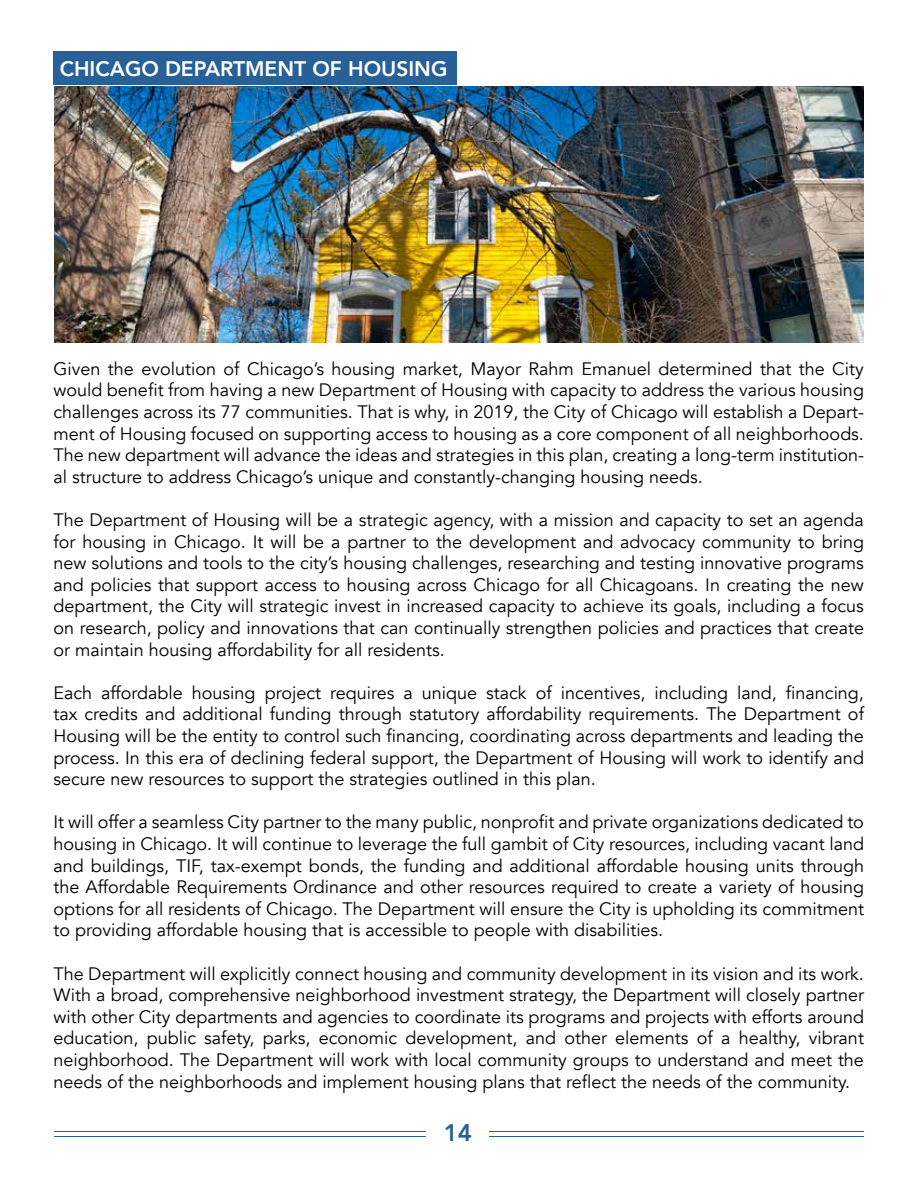
<style>
.page{position:relative;width:918px;height:1188px;background:#fff}
.page>*{position:absolute;margin:0;border:0;box-sizing:border-box;transform-origin:0 0}
.t1{font:800 24px "Avenir";color:#276198}
.t2{font:800 21px "Avenir";color:#fff}
.t3{font:18px/21.6px "Avenir";color:#000;text-align:justify}
</style>
<div class="page">
<div style="left:53px;top:51px;width:404px;height:33px;background:#276198"></div>
<hr style="left:54px;top:1131px;width:810px;height:1px;background:#276198">
<hr style="left:54px;top:1136px;width:810px;height:1px;background:#276198">
<div style="left:427px;top:1117px;width:62px;height:33px;background:#fff"></div>
<img style="left:54px;top:87px;width:810px;height:255px">
<p class="t2" style="left:60px;top:52px;width:389px">CHICAGO DEPARTMENT OF HOUSING</p>
<p class="t3" style="left:53px;top:358px;width:812px">Given the evolution of Chicago’s housing market, Mayor Rahm Emanuel determined that the City would benefit from having a new Department of Housing with capacity to address the various housing challenges across its 77 communities. That is why, in 2019, the City of Chicago will establish a Depart&shy;ment of Housing focused on supporting access to housing as a core component of all neighborhoods.<br>The new department will advance the ideas and strategies in this plan, creating a long-term institution&shy;al structure to address Chicago’s unique and constantly-changing housing needs.</p>
<p class="t3" style="left:53px;top:509px;width:812px">The Department of Housing will be a strategic agency, with a mission and capacity to set an agenda for housing in Chicago. It will be a partner to the development and advocacy community to bring new solutions and tools to the city’s housing challenges, researching and testing innovative programs and policies that support access to housing across Chicago for all Chicagoans. In creating the new department, the City will strategic invest in increased capacity to achieve its goals, including a focus on research, policy and innovations that can continually strengthen policies and practices that create or maintain housing affordability for all residents.</p>
<p class="t3" style="left:53px;top:682px;width:812px">Each affordable housing project requires a unique stack of incentives, including land, financing, tax credits and additional funding through statutory affordability requirements. The Department of Housing will be the entity to control such financing, coordinating across departments and leading the process. In this era of declining federal support, the Department of Housing will work to identify and secure new resources to support the strategies outlined in this plan.</p>
<p class="t3" style="left:53px;top:812px;width:812px">It will offer a seamless City partner to the many public, nonprofit and private organizations dedicated to housing in Chicago. It will continue to leverage the full gambit of City resources, including vacant land and buildings, TIF, tax-exempt bonds, the funding and additional affordable housing units through the Affordable Requirements Ordinance and other resources required to create a variety of housing options for all residents of Chicago. The Department will ensure the City is upholding its commitment to providing affordable housing that is accessible to people with disabilities.</p>
<p class="t3" style="left:53px;top:963px;width:812px">The Department will explicitly connect housing and community development in its vision and its work.<br>With a broad, comprehensive neighborhood investment strategy, the Department will closely partner with other City departments and agencies to coordinate its programs and projects with efforts around education, public safety, parks, economic development, and other elements of a healthy, vibrant neighborhood. The Department will work with local community groups to understand and meet the needs of the neighborhoods and implement housing plans that reflect the needs of the community.</p>
<h1 class="t1" style="left:444px;top:1114px;width:30px">14</h1>
</div>
